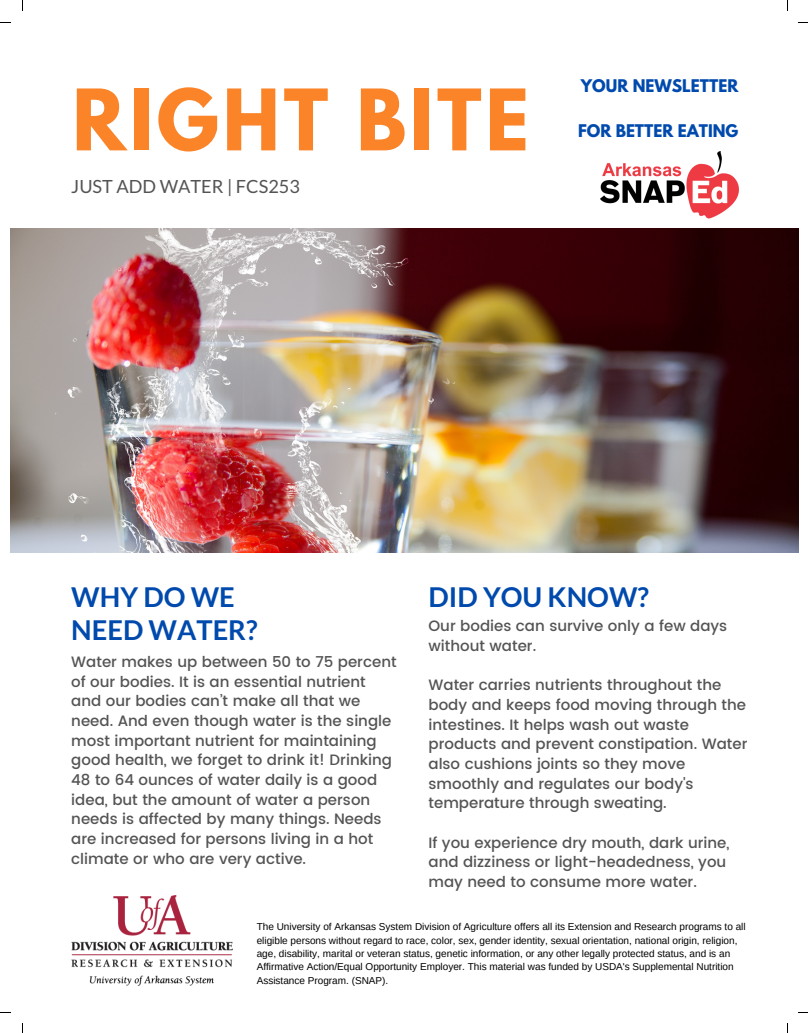
<style>
.page{position:relative;width:808px;height:1033px;background:#fff}
.page>*{position:absolute;margin:0;border:0;box-sizing:border-box;transform-origin:0 0}
.t1{font:700 75px "League Spartan";letter-spacing:.05em;color:#fb8429}
.t2{font:700 27.25px/32.8px "Lato";color:#004aad}
.t3{font:18.12px "Lato";color:#545454}
.t4{font:700 15.5px "League Spartan";color:#004aad}
.t5{font:500 15px/19.6px "Poppins";color:#545454}
.t6{font:10px/13.4px "Arimo";color:#000}
</style>
<div class="page">
<img style="left:600px;top:152px;width:138px;height:67px">
<img style="left:10px;top:228px;width:788px;height:324px">
<img style="left:72px;top:896px;width:160px;height:90px">
<p class="t1" style="left:72px;top:83px;width:458px">RIGHT BITE</p>
<h3 class="t3" style="left:71px;top:175px;width:230px">JUST ADD WATER | FCS253</h3>
<p class="t4" style="left:581px;top:78px;width:159px">YOUR NEWSLETTER</p>
<p class="t4" style="left:578px;top:123px;width:162px">FOR BETTER EATING</p>
<h1 class="t2" style="left:71px;top:580px;width:188px">WHY DO WE<br>NEED WATER?</h1>
<p class="t5" style="left:71px;top:652px;width:327px">Water makes up between 50 to 75 percent of our bodies. It is an essential nutrient and our bodies can’t make all that we need. And even though water is the single most important nutrient for maintaining good health, we forget to drink it! Drinking 48 to 64 ounces of water daily is a good idea, but the amount of water a person needs is affected by many things. Needs are increased for persons living in a hot climate or who are very active.</p>
<h1 class="t2" style="left:428px;top:580px;width:222px">DID YOU KNOW?</h1>
<p class="t5" style="left:428px;top:616px;width:300px">Our bodies can survive only a few days without water.</p>
<p class="t5" style="left:428px;top:675px;width:320px">Water carries nutrients throughout the body and keeps food moving through the intestines. It helps wash out waste products and prevent constipation. Water also cushions joints so they move smoothly and regulates our body's temperature through sweating.</p>
<p class="t5" style="left:428px;top:832px;width:302px">If you experience dry mouth, dark urine, and dizziness or light-headedness, you may need to consume more water.</p>
<p class="t6" style="left:257px;top:920px;width:490px">The University of Arkansas System Division of Agriculture offers all its Extension and Research programs to all eligible persons without regard to race, color, sex, gender identity, sexual orientation, national origin, religion, age, disability, marital or veteran status, genetic information, or any other legally protected status, and is an Affirmative Action/Equal Opportunity Employer. This material was funded by USDA's Supplemental Nutrition Assistance Program. (SNAP).</p>
</div>
